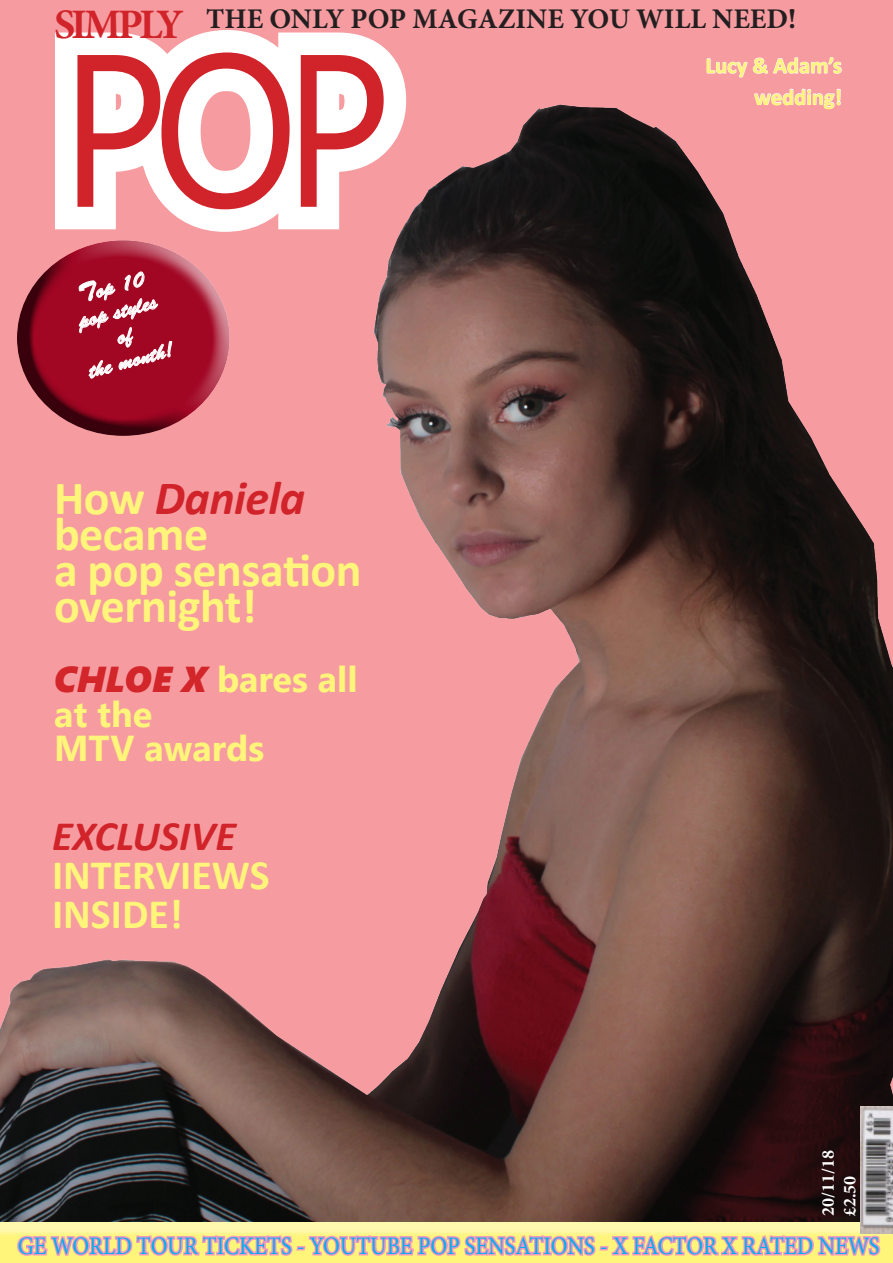
<style>
.page{position:relative;width:893px;height:1263px;background:#fff}
.page>*{position:absolute;margin:0;border:0;box-sizing:border-box;transform-origin:0 0}
.t1{font:216.75px "Segoe UI";color:#d1232a;scale:.89 1}
.t2{font:700 48px "Calibri";letter-spacing:-.01em;color:#fff57a}
.t3{font:italic 700 48px "Calibri";letter-spacing:-.01em;color:#d1232a}
.t4{font:700 42px/39px "Calibri";color:#fff57a}
.t5{font:700 42px "Minion Pro";letter-spacing:-.085em;color:#d1232a}
.t6{font:700 36px "Segoe UI";color:#fff57a}
.t7{font:700 28.5px "Minion Pro";color:#231f20}
.t8{font:25.2px "Minion Pro";color:#00aeef;scale:.89 1}
.t9{font:700 22.5px "Calibri";color:#fff57a}
.t10{font:21px "Brush Script Std";color:#fff}
.t11{font:700 18px "Minion Pro";color:#fff}
.s1{font-size:25.5px}
.s2{font-style:normal;color:#fff57a}
.s3{font-family:"Segoe UI Black";font-weight:400;font-style:italic;color:#d2262b}
.s4{font-style:italic;color:#d1232a}
</style>
<div class="page">
<img style="left:0;top:0;width:893px;height:1207px">
<svg style="left:32px;top:0;width:72px;height:252px"></svg>
<svg style="left:104px;top:0;width:231px;height:266px"></svg>
<svg style="left:256px;top:0;width:187px;height:252px"></svg>
<svg style="left:706px;top:57px;width:136px;height:21px;background:#f7b1b5"></svg>
<svg style="left:754px;top:88px;width:87px;height:21px;background:#f8b5b9"></svg>
<div style="left:0;top:1207px;width:893px;height:56px;background:#fff;opacity:.75"></div>
<div style="left:0;top:1214px;width:893px;height:49px;background:#231f20;opacity:.75"></div>
<img style="left:860px;top:1106px;width:33px;height:128px">
<svg style="left:78px;top:271px;width:95px;height:108px;background:#ac253f"></svg>
<p class="t7" style="left:206px;top:-1px;width:592px">THE ONLY POP MAGAZINE YOU WILL NEED!</p>
<p class="t1" style="left:60px;top:-44px;width:374px">POP</p>
<p class="t5" style="left:54px;top:-5px;width:131px">SIMPLY</p>
<p class="t9" style="left:706px;top:50px;width:138px">Lucy &amp; Adam’s</p>
<p class="t9" style="left:754px;top:81px;width:89px">wedding!</p>
<p class="t10" style="left:76px;top:284px;width:68px;rotate:-15deg"><span class="s1">T</span>op 10</p>
<p class="t10" style="left:76px;top:310px;width:82px;rotate:-15deg">pop styles</p>
<p class="t10" style="left:86px;top:360px;width:88px;rotate:-15deg">the month!</p>
<p class="t3" style="left:54px;top:464px;width:253px"><span class="s2">How</span> Daniela</p>
<p class="t2" style="left:54px;top:500px;width:156px">became</p>
<p class="t2" style="left:54px;top:536px;width:309px">a pop sensation</p>
<p class="t2" style="left:54px;top:572px;width:204px">overnight!</p>
<p class="t6" style="left:54px;top:650px;width:305px"><span class="s3">CHLOE X</span> bares all</p>
<p class="t6" style="left:54px;top:685px;width:100px">at the</p>
<p class="t6" style="left:54px;top:719px;width:212px">MTV awards</p>
<p class="t4" style="left:52px;top:815px;width:219px"><span class="s4">EXCLUSIVE<br></span>INTERVIEWS<br>INSIDE!</p>
<p class="t11" style="left:815px;top:1216px;width:67px;rotate:-90deg">20/11/18</p>
<p class="t11" style="left:837px;top:1216px;width:42px;rotate:-90deg">£2.50</p>
<p class="t8" style="left:18px;top:1229px;width:970px">GE WORLD TOUR TICKETS - YOUTUBE POP SENSATIONS - X FACTOR X RATED NEWS</p>
</div>
